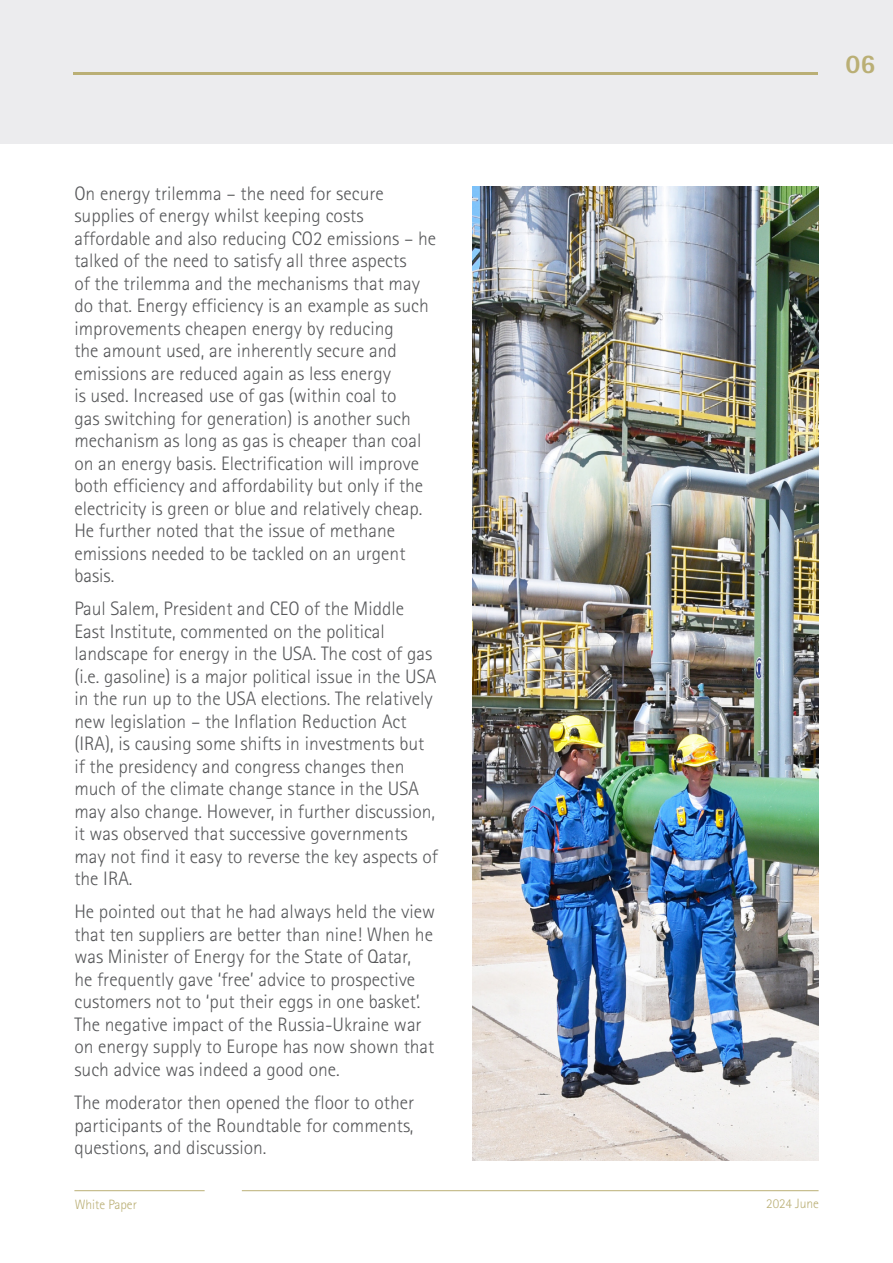
<style>
.page{position:relative;width:893px;height:1263px;background:#fff}
.page>*{position:absolute;margin:0;border:0;box-sizing:border-box;transform-origin:0 0}
.t1{font:800 27px "Rotis Sans Serif Std";color:#baaf75}
.t2{font:300 19.5px/22.5px "Rotis Sans Serif Std";color:#57585a}
.t3{font:300 13.5px "Rotis Sans Serif Std";color:#baaf75}
</style>
<div class="page">
<div style="left:0;top:0;width:893px;height:144px;background:#ececee"></div>
<hr style="left:0;top:0;width:1px;height:143px;background:#baaf75">
<hr style="left:74px;top:72px;width:744px;height:3px;background:#baaf75">
<img style="left:472px;top:186px;width:347px;height:975px">
<hr style="left:74px;top:1190px;width:131px;height:1px;background:#baaf75">
<hr style="left:242px;top:1190px;width:577px;height:1px;background:#baaf75">
<p class="t1" style="left:845px;top:47px;width:32px">06</p>
<p class="t2" style="left:74px;top:182px;width:363px">On energy trilemma – the need for secure supplies of energy whilst keeping costs affordable and also reducing CO2 emissions – he talked of the need to satisfy all three aspects<br>of the trilemma and the mechanisms that may do that. Energy efficiency is an example as such improvements cheapen energy by reducing<br>the amount used, are inherently secure and emissions are reduced again as less energy<br>is used. Increased use of gas (within coal to<br>gas switching for generation) is another such mechanism as long as gas is cheaper than coal on an energy basis. Electrification will improve both efficiency and affordability but only if the electricity is green or blue and relatively cheap.<br>He further noted that the issue of methane emissions needed to be tackled on an urgent basis.</p>
<p class="t2" style="left:74px;top:597px;width:365px">Paul Salem, President and CEO of the Middle East Institute, commented on the political landscape for energy in the USA. The cost of gas (i.e. gasoline) is a major political issue in the USA in the run up to the USA elections. The relatively new legislation – the Inflation Reduction Act (IRA), is causing some shifts in investments but if the presidency and congress changes then much of the climate change stance in the USA may also change. However, in further discussion, it was observed that successive governments may not find it easy to reverse the key aspects of the IRA.</p>
<p class="t2" style="left:74px;top:900px;width:362px">He pointed out that he had always held the view that ten suppliers are better than nine! When he was Minister of Energy for the State of Qatar,<br>he frequently gave ‘free’ advice to prospective customers not to ‘put their eggs in one basket’.<br>The negative impact of the Russia-Ukraine war on energy supply to Europe has now shown that such advice was indeed a good one.</p>
<p class="t2" style="left:74px;top:1091px;width:341px;text-align:justify">The moderator then opened the floor to other participants of the Roundtable for comments, questions, and discussion.</p>
<p class="t3" style="left:75px;top:1196px;width:64px">White Paper</p>
<p class="t3" style="left:766px;top:1195px;width:54px">2024 June</p>
</div>
